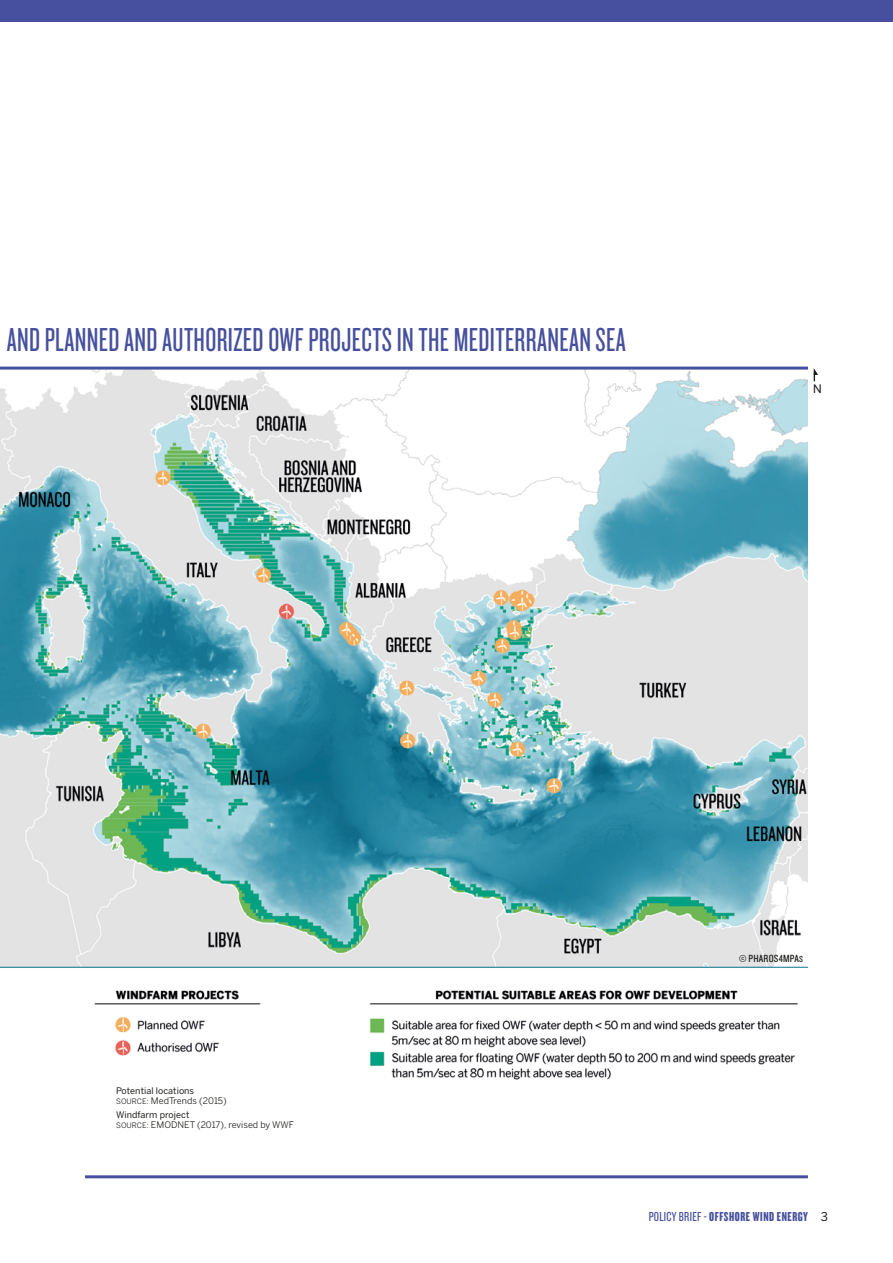
<style>
.page{position:relative;width:893px;height:1263px;background:#fff}
.page>*{position:absolute;margin:0;border:0;box-sizing:border-box;transform-origin:0 0}
.t1{font:34.5px "Knockout HTF27 Junior Bantamwt";letter-spacing:.01em;color:#46509e}
.t2{font:13.5px "Knockout HTF68 Full Featherwt";letter-spacing:.04em;color:#46509e}
.LLEGENDA{font:12px "Arial";color:#1d1d1b}
.credit{font:10.8px "Knockout HTF29 Junior Liteweight";letter-spacing:.02em;color:#1d1d1b}
.sources{font:9px "Benton Sans";letter-spacing:.005em;color:#1d1d1b}
.sources-2{font:9px "Benton Sans";letter-spacing:.005em;color:#1d1d1b}
.s1{font-size:7.5px}
.s2{font-size:9px}
.s3{font-family:"Knockout HTF28 Junior Featherwt"}
.s4{font-family:"Benton Sans";font-size:12px;color:#1d1d1b}
</style>
<div class="page">
<div style="left:0;top:0;width:893px;height:21px;background:#46509e"></div>
<img style="left:0;top:370px;width:808px;height:710px">
<hr style="left:0;top:367px;width:808px;height:3px;background:#46509e">
<hr style="left:85px;top:1175px;width:723px;height:3px;background:#46509e">
<svg style="left:814px;top:368px;width:4px;height:13px"></svg>
<hr style="left:0;top:967px;width:808px;height:1px;background:#0c7490">
<p class="t1" style="left:7px;top:323px;width:621px">AND PLANNED AND AUTHORIZED OWF PROJECTS IN THE MEDITERRANEAN SEA</p>
<p class="LLEGENDA" style="left:813px;top:381px;width:10px">N</p>
<p class="sources-2" style="left:116px;top:1085px;width:80px">Potential locations</p>
<p class="sources" style="left:116px;top:1095px;width:112px"><span class="s1">SOURCE:</span> MedTrends (2015)</p>
<p class="sources-2" style="left:116px;top:1109px;width:75px">Windfarm project</p>
<p class="sources" style="left:116px;top:1119px;width:179px"><span class="s1">SOURCE:</span> EMODNET (2017), revised by WWF</p>
<p class="credit" style="left:739px;top:953px;width:66px">© PHAROS4MPA<span class="s2">S</span></p>
<p class="t2" style="left:649px;top:1210px;width:181px"><span class="s3">POLICY BRIEF -</span> OFFSHORE WIND ENERGY <span class="s4">3</span></p>
</div>
